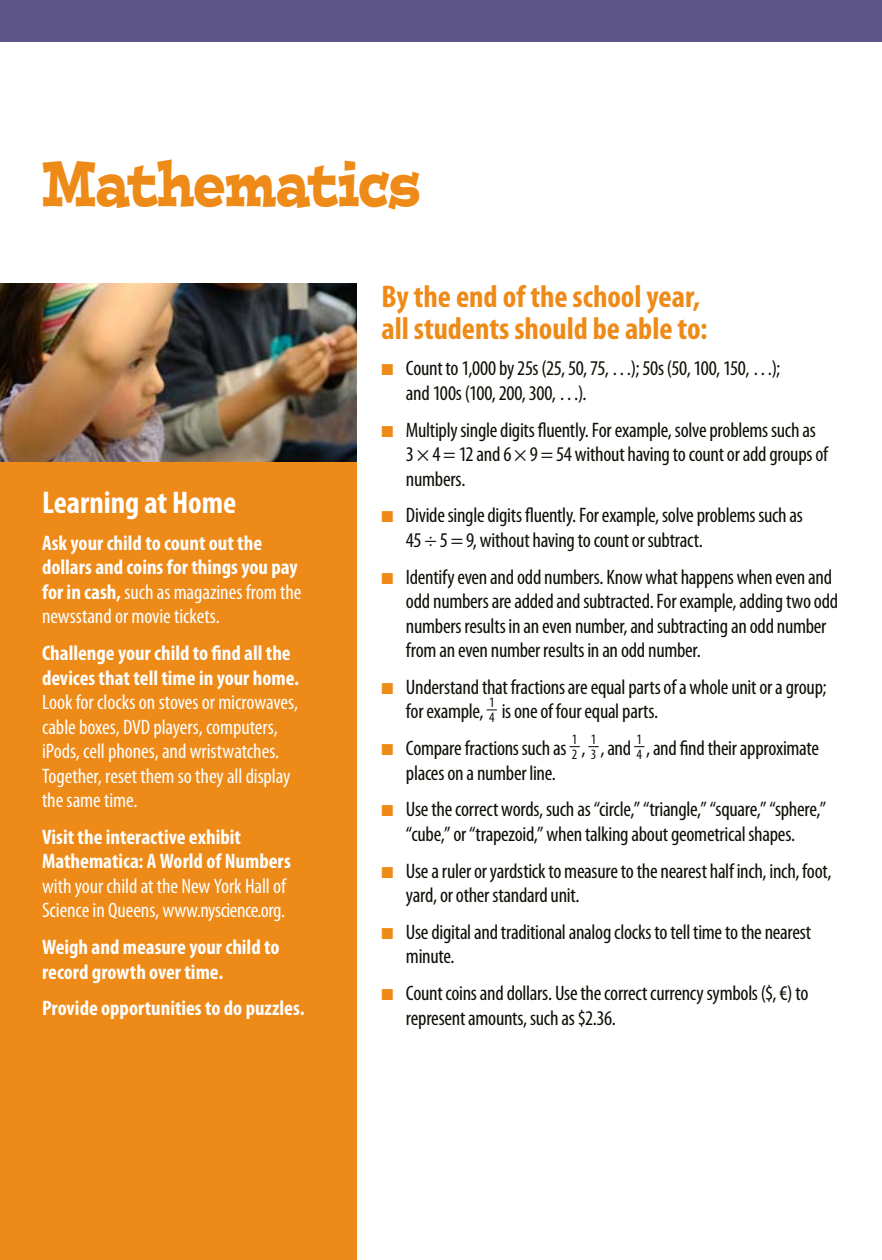
<style>
.page{position:relative;width:882px;height:1260px;background:#fff}
.page>*{position:absolute;margin:0;border:0;box-sizing:border-box;transform-origin:0 0}
.t1{font:63px "Postino Std";letter-spacing:-.025em;color:#ee8a17;scale:.7 1}
.t2{font:700 condensed 31.5px/31.5px "Myriad Pro";color:#ee8a17}
.t3{font:700 condensed 31.5px "Myriad Pro";color:#fff}
.t4{font:condensed 21px/24.5px "Myriad Pro";letter-spacing:-.015em;color:#100e07}
.t5{font:700 condensed 21px/24.5px "Myriad Pro";color:#fff}
.t6{font:condensed 21px/24.5px "Myriad Pro";letter-spacing:-.005em;color:#fff}
.t7{font:condensed 14.35px/14.3px "Myriad Pro";color:#100e07}
.s1{font-weight:400}
.s2{color:#ee8a17}
</style>
<div class="page">
<div style="left:0;top:284px;width:357px;height:976px;background:#ee8a17"></div>
<img style="left:0;top:284px;width:357px;height:177px">
<div style="left:0;top:0;width:882px;height:42px;background:#5d5587"></div>
<h1 class="t1" style="left:42px;top:142px;width:543px">Mathematics</h1>
<h2 class="t3" style="left:42px;top:483px;width:196px">Learning at Home</h2>
<p class="t5" style="left:42px;top:530px;width:261px">Ask your child to count out the dollars and coins for things you pay for in cash, <span class="s1">such as magazines from the newsstand or movie tickets.</span></p>
<p class="t5" style="left:42px;top:640px;width:259px">Challenge your child to find all the devices that tell time in your home.</p>
<p class="t6" style="left:42px;top:690px;width:258px">Look for clocks on stoves or microwaves, cable boxes, DVD players, computers, iPods, cell phones, and wristwatches.<br>Together, reset them so they all display the same time.</p>
<p class="t5" style="left:42px;top:824px;width:250px">Visit the interactive exhibit<br>Mathematica: A World of Numbers</p>
<p class="t6" style="left:42px;top:873px;width:245px">with your child at the New York Hall of<br>Science in Queens, www.nyscience.org.</p>
<p class="t5" style="left:42px;top:934px;width:239px">Weigh and measure your child to record growth over time.</p>
<p class="t5" style="left:42px;top:996px;width:264px">Provide opportunities to do puzzles.</p>
<h2 class="t2" style="left:382px;top:280px;width:327px">By the end of the school year, all students should be able to:</h2>
<p class="t4" style="left:406px;top:356px;width:376px;text-indent:-24px"><span class="s2">■</span> Count to 1,000 by 25s (25, 50, 75, …); 50s (50, 100, 150, …); and 100s (100, 200, 300, …).</p>
<p class="t4" style="left:406px;top:417px;width:423px;text-indent:-24px"><span class="s2">■</span> Multiply single digits fluently. For example, solve problems such as<br>3 × 4 = 12 and 6 × 9 = 54 without having to count or add groups of numbers.</p>
<p class="t4" style="left:406px;top:503px;width:399px;text-indent:-24px"><span class="s2">■</span> Divide single digits fluently. For example, solve problems such as<br>45 ÷ 5 = 9, without having to count or subtract.</p>
<p class="t4" style="left:406px;top:564px;width:434px;text-indent:-24px"><span class="s2">■</span> Identify even and odd numbers. Know what happens when even and odd numbers are added and subtracted. For example, adding two odd numbers results in an even number, and subtracting an odd number from an even number results in an odd number.</p>
<p class="t4" style="left:406px;top:674px;width:422px;text-indent:-24px"><span class="s2">■</span> Understand that fractions are equal parts of a whole unit or a group; for example, <sub>4</sub> is one of four equal parts.</p>
<p class="t7" style="left:489px;top:695px;width:7px">1</p>
<p class="t4" style="left:382px;top:736px;width:187px"><span class="s2">■</span> Compare fractions such as</p>
<p class="t7" style="left:572px;top:732px;width:15px">1<br>2 <sup>,</sup></p>
<p class="t7" style="left:591px;top:732px;width:7px">1</p>
<p class="t7" style="left:637px;top:732px;width:7px">1</p>
<p class="t4" style="left:591px;top:736px;width:230px"><sub>3</sub> , and <sub>4</sub> , and find their approximate</p>
<p class="t4" style="left:406px;top:760px;width:151px">places on a number line.</p>
<p class="t4" style="left:382px;top:797px;width:446px;text-align:center"><span class="s2">■</span> Use the correct words, such as “circle,” “triangle,” “square,” “sphere,” “cube,” or “trapezoid,” when talking about geometrical shapes.</p>
<p class="t4" style="left:406px;top:858px;width:427px;text-indent:-24px"><span class="s2">■</span> Use a ruler or yardstick to measure to the nearest half inch, inch, foot, yard, or other standard unit.</p>
<p class="t4" style="left:406px;top:919px;width:407px;text-indent:-24px"><span class="s2">■</span> Use digital and traditional analog clocks to tell time to the nearest minute.</p>
<p class="t4" style="left:406px;top:981px;width:404px;text-indent:-24px"><span class="s2">■</span> Count coins and dollars. Use the correct currency symbols ($, €) to represent amounts, such as $2.36.</p>
</div>
